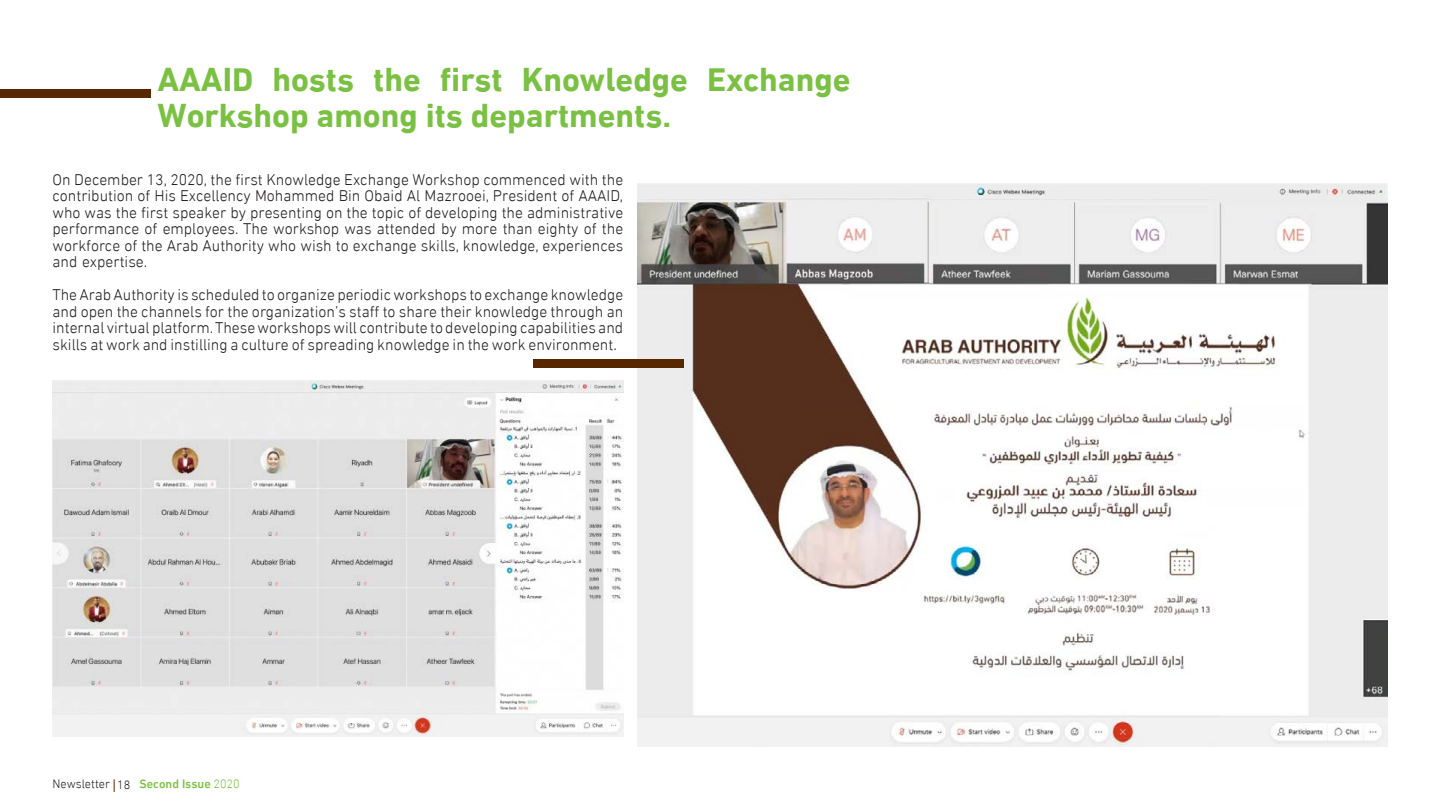
<style>
.page{position:relative;width:1440px;height:810px;background:#fff}
.page>*{position:absolute;margin:0;border:0;box-sizing:border-box;transform-origin:0 0}
.t1{font:700 33.75px/36px "DIN Next LTW23";color:#7ac143}
.t2{font:300 15.75px/16.5px "DIN Next LTW23";color:#221f20;text-align:justify}
.t3{font:300 12.38px "DIN Next LTW23";color:#221f20}
.s1{font-weight:500;color:#7ac143}
.s2{color:#7ac143}
</style>
<div class="page">
<svg style="left:114px;top:779px;width:1px;height:13px"></svg>
<img style="left:638px;top:184px;width:750px;height:563px">
<div style="left:0;top:89px;width:151px;height:9px;background:#572700"></div>
<img style="left:52px;top:380px;width:571px;height:357px">
<div style="left:533px;top:359px;width:151px;height:9px;background:#572700"></div>
<h1 class="t1" style="left:158px;top:62px;width:695px">AAAID hosts the first Knowledge Exchange<br>Workshop among its departments.</h1>
<p class="t2" style="left:52px;top:171px;width:572px">On December 13, 2020, the first Knowledge Exchange Workshop commenced with the contribution of His Excellency Mohammed Bin Obaid Al Mazrooei, President of AAAID, who was the first speaker by presenting on the topic of developing the administrative performance of employees. The workshop was attended by more than eighty of the workforce of the Arab Authority who wish to exchange skills, knowledge, experiences and expertise.</p>
<p class="t2" style="left:52px;top:287px;width:572px">The Arab Authority is scheduled to organize periodic workshops to exchange knowledge and open the channels for the organization’s staff to share their knowledge through an internal virtual platform. These workshops will contribute to developing capabilities and skills at work and instilling a culture of spreading knowledge in the work environment.</p>
<p class="t3" style="left:53px;top:776px;width:189px">Newsletter 18 <span class="s1">Second Issue</span> <span class="s2">2020</span></p>
</div>
